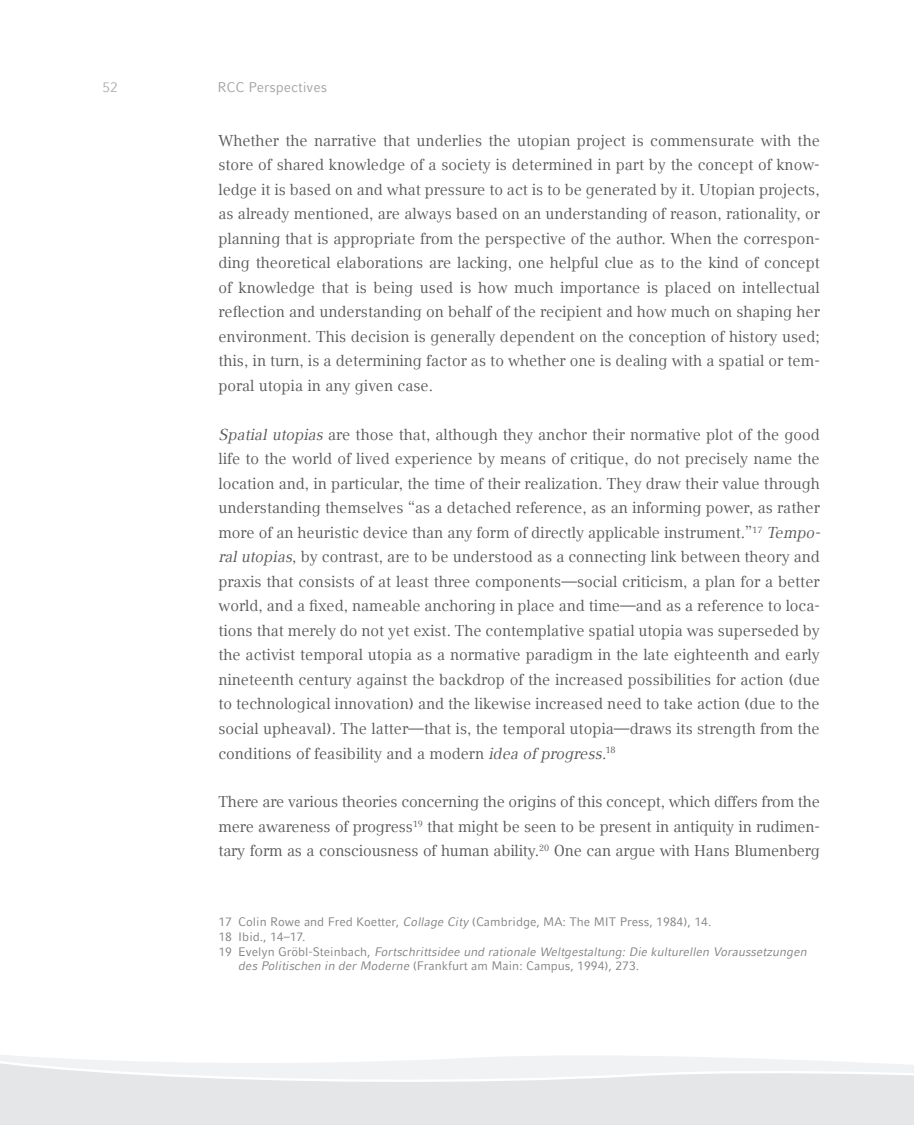
<style>
.page{position:relative;width:914px;height:1125px;background:#fff}
.page>*{position:absolute;margin:0;border:0;box-sizing:border-box;transform-origin:0 0}
.t1{font:15.75px/24.5px "LMU Compatil Text";color:#57585a;text-align:justify}
.t2{font:14px "LMU Compatil Fact";color:#a4a5a9}
.t3{font:14px "LMU Compatil Fact";color:#b2b3b7}
.t4{font:12.25px "LMU Compatil Fact";color:#808285}
.t5{font:italic 12.25px "LMU Compatil Fact";color:#808285}
.s1{font-style:italic}
.s2{font-style:normal}
</style>
<div class="page">
<svg style="left:0;top:1055px;width:913px;height:70px;fill:#e5e6e8"></svg>
<p class="t3" style="left:102px;top:79px;width:17px">52</p>
<p class="t2" style="left:217px;top:79px;width:111px">RCC Perspectives</p>
<p class="t1" style="left:218px;top:128px;width:603px">Whether the narrative that underlies the utopian project is commensurate with the store of shared knowledge of a society is determined in part by the concept of know&shy;ledge it is based on and what pressure to act is to be generated by it. Utopian projects, as already mentioned, are always based on an understanding of reason, rationality, or planning that is appropriate from the perspective of the author. When the correspon&shy;ding theoretical elaborations are lacking, one helpful clue as to the kind of concept of knowledge that is being used is how much importance is placed on intellectual reflection and understanding on behalf of the recipient and how much on shaping her environment. This decision is generally dependent on the conception of history used; this, in turn, is a determining factor as to whether one is dealing with a spatial or tem&shy;poral utopia in any given case.</p>
<p class="t1" style="left:218px;top:422px;width:603px"><span class="s1">Spatial utopias</span> are those that, although they anchor their normative plot of the good life to the world of lived experience by means of critique, do not precisely name the location and, in particular, the time of their realization. They draw their value through understanding themselves “as a detached reference, as an informing power, as rather more of an heuristic device than any form of directly applicable instrument.”<sup>17</sup> <span class="s1">Tempo&shy;ral utopias</span>, by contrast, are to be understood as a connecting link between theory and praxis that consists of at least three components—social criticism, a plan for a better world, and a fixed, nameable anchoring in place and time—and as a reference to loca&shy;tions that merely do not yet exist. The contemplative spatial utopia was superseded by the activist temporal utopia as a normative paradigm in the late eighteenth and early nineteenth century against the backdrop of the increased possibilities for action (due to technological innovation) and the likewise increased need to take action (due to the social upheaval). The latter—that is, the temporal utopia—draws its strength from the conditions of feasibility and a modern <span class="s1">idea of progress</span>.<sup>18</sup></p>
<p class="t1" style="left:218px;top:789px;width:603px">There are various theories concerning the origins of this concept, which differs from the mere awareness of progress<sup>19</sup> that might be seen to be present in antiquity in rudimen&shy;tary form as a consciousness of human ability.<sup>20</sup> One can argue with Hans Blumenberg</p>
<p class="t4" style="left:218px;top:915px;width:494px">17 Colin Rowe and Fred Koetter, <span class="s1">Collage City</span> (Cambridge, MA: The MIT Press, 1984), 14.</p>
<p class="t4" style="left:218px;top:929px;width:89px">18 Ibid., 14–17.</p>
<p class="t5" style="left:218px;top:944px;width:589px"><span class="s2">19 Evelyn Gröbl-Steinbach,</span> Fortschrittsidee und rationale Weltgestaltung: Die kulturellen Voraussetzungen</p>
<p class="t4" style="left:238px;top:959px;width:402px"><span class="s1">des Politischen in der Moderne</span> (Frankfurt am Main: Campus, 1994), 273.</p>
</div>
